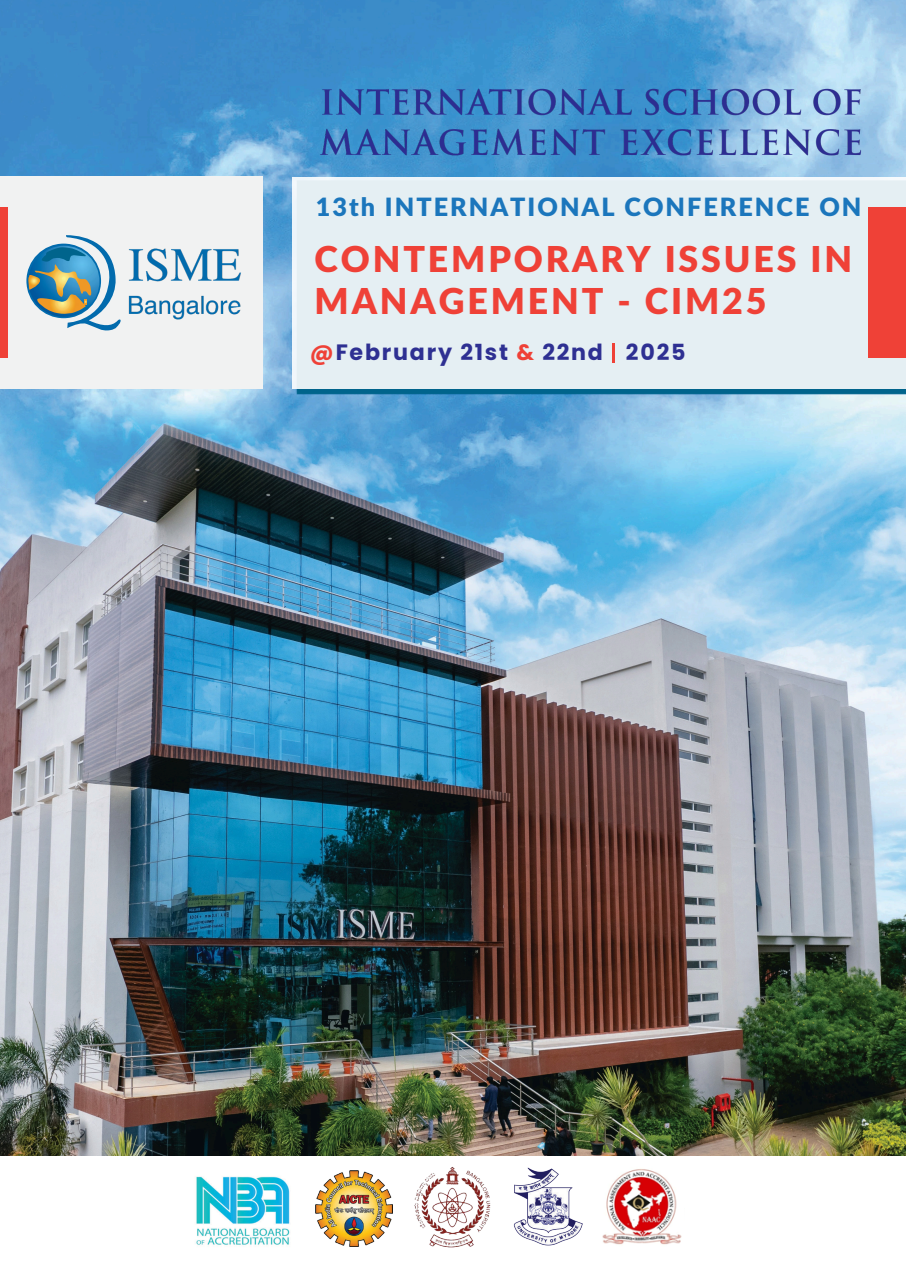
<style>
.page{position:relative;width:906px;height:1275px;background:#fff}
.page>*{position:absolute;margin:0;border:0;box-sizing:border-box;transform-origin:0 0}
.t1{font:900 35.7px/42.8px "Lato Latin";letter-spacing:.08em;color:#ef4137}
.t2{font:900 25.2px "Lato Latin";letter-spacing:.08em;color:#1b76bc}
.t3{font:700 22.2px "Poppins";letter-spacing:.08em;color:#2e3092}
.s1{color:#ef4137}
</style>
<div class="page">
<img style="left:0;top:0;width:906px;height:1156px">
<img style="left:293px;top:388px;width:613px;height:6px">
<div style="left:293px;top:177px;width:613px;height:211px;background:#e5eff3"></div>
<div style="left:0;top:177px;width:263px;height:211px;background:#f1f2f2"></div>
<div style="left:0;top:208px;width:8px;height:150px;background:#ef4137"></div>
<svg style="left:612px;top:343px;width:2px;height:19px"></svg>
<img style="left:312px;top:81px;width:556px;height:81px">
<div style="left:868px;top:208px;width:38px;height:150px;background:#ef4137"></div>
<svg style="left:26px;top:235px;width:95px;height:95px"></svg>
<img style="left:128px;top:248px;width:113px;height:72px">
<img style="left:316px;top:1170px;width:76px;height:76px">
<img style="left:414px;top:1167px;width:77px;height:81px">
<img style="left:196px;top:1176px;width:94px;height:69px">
<img style="left:513px;top:1167px;width:70px;height:79px">
<img style="left:602px;top:1169px;width:80px;height:76px">
<p class="t2" style="left:316px;top:196px;width:547px">13th INTERNATIONAL CONFERENCE ON</p>
<p class="t1" style="left:314px;top:239px;width:539px">CONTEMPORARY ISSUES IN<br>MANAGEMENT - CIM25</p>
<p class="t3" style="left:310px;top:336px;width:294px"><span class="s1">@</span>February 21st <span class="s1">&amp;</span> 22nd</p>
<p class="t3" style="left:626px;top:336px;width:61px">2025</p>
</div>
